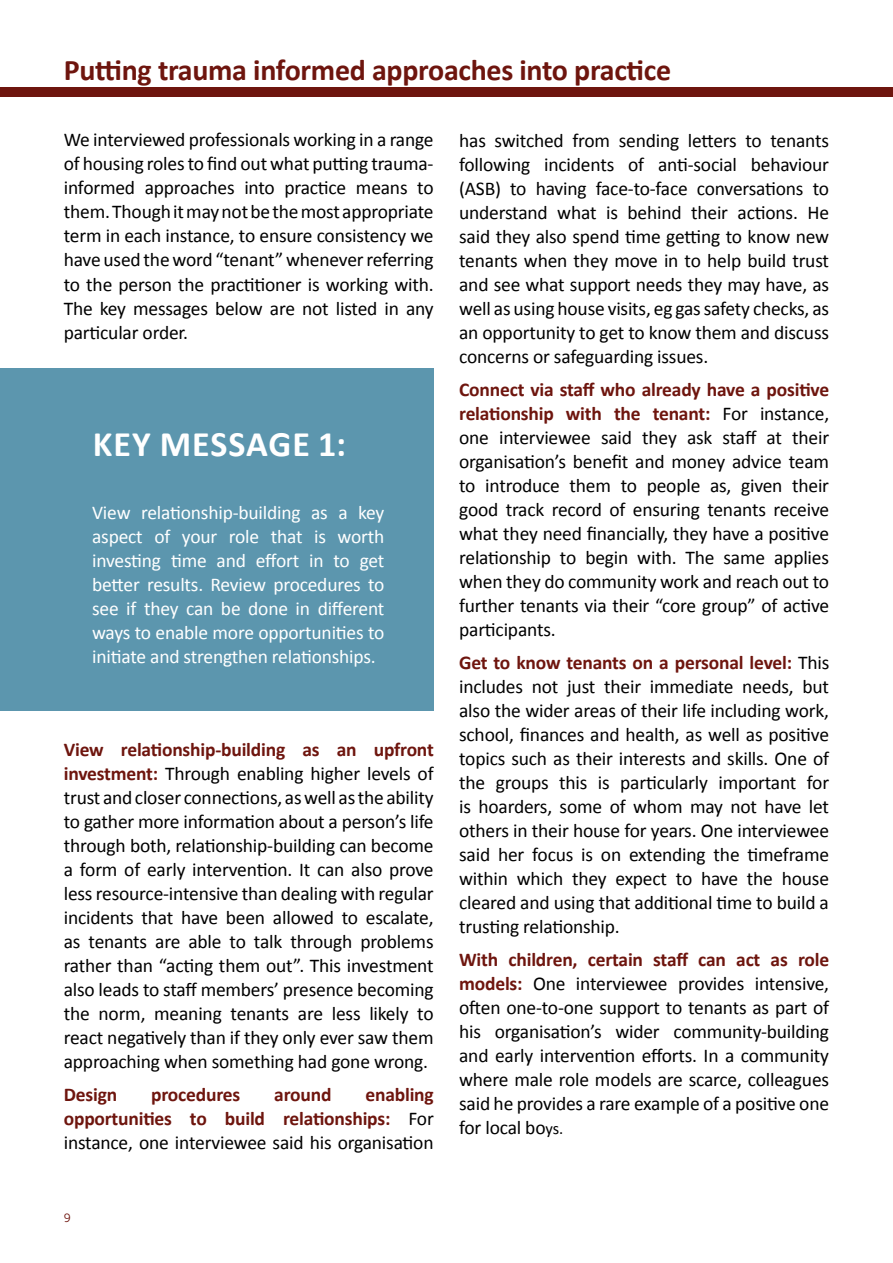
<style>
.page{position:relative;width:893px;height:1263px;background:#fff}
.page>*{position:absolute;margin:0;border:0;box-sizing:border-box;transform-origin:0 0}
.t1{font:700 36px "Calibri";letter-spacing:.03em;color:#fff}
.t2{font:700 30px "Calibri";letter-spacing:-.01em;color:#6e150e}
.t3{font:19.5px/24px "Calibri";letter-spacing:-.01em;color:#000;text-align:justify}
.t4{font:19.5px/24px "Calibri";letter-spacing:-.01em;color:#fff;text-align:justify}
.t5{font:700 19.5px "Calibri";letter-spacing:-.01em;color:#6e150e}
.t6{font:12px "Museo Sans 300";color:#6e150e}
.s1{font-weight:700;color:#6e150e}
.s2{font-size:16.5px}
</style>
<div class="page">
<div style="left:0;top:87px;width:893px;height:9px;background:#6e150e"></div>
<div style="left:0;top:369px;width:434px;height:342px;background:#5c96ae"></div>
<h2 class="t2" style="left:64px;top:49px;width:609px">Putting trauma informed approaches into practice</h2>
<p class="t3" style="left:64px;top:127px;width:371px">We interviewed professionals working in a range of housing roles to find out what putting trauma&shy;informed approaches into practice means to them. Though it may not be the most appropriate term in each instance, to ensure consistency we have used the word “tenant” whenever referring to the person the practitioner is working with.<br>The key messages below are not listed in any particular order.</p>
<h1 class="t1" style="left:93px;top:419px;width:255px">KEY MESSAGE 1:</h1>
<p class="t4" style="left:92px;top:500px;width:294px">View relationship-building as a key aspect of your role that is worth investing time and effort in to get better results. Review procedures to see if they can be done in different ways to enable more opportunities to initiate and strengthen relationships.</p>
<p class="t3" style="left:64px;top:737px;width:372px"><span class="s1">View relationship-building as an upfront investment:</span> Through enabling higher levels of trust and closer connections, as well as the ability to gather more information about a person’s life through both, relationship-building can become a form of early intervention. It can also prove less resource-intensive than dealing with regular incidents that have been allowed to escalate, as tenants are able to talk through problems rather than “acting them out”. This investment also leads to staff members’ presence becoming the norm, meaning tenants are less likely to react negatively than if they only ever saw them approaching when something had gone wrong.</p>
<p class="t5" style="left:64px;top:1081px;width:55px">Design</p>
<p class="t5" style="left:151px;top:1081px;width:91px">procedures</p>
<p class="t5" style="left:274px;top:1081px;width:59px">around</p>
<p class="t3" style="left:64px;top:1082px;width:372px;text-indent:302px"><span class="s1">enabling opportunities to build relationships:</span> For instance, one interviewee said his organisation</p>
<p class="t6" style="left:64px;top:1211px;width:9px">9</p>
<p class="t3" style="left:459px;top:128px;width:371px">has switched from sending letters to tenants following incidents of anti-social behaviour (ASB) to having face-to-face conversations to understand what is behind their actions. He said they also spend time getting to know new tenants when they move in to help build trust and see what support needs they may have, as well as using house visits, eg gas safety checks, as an opportunity to get to know them and discuss concerns or safeguarding issues.</p>
<p class="t3" style="left:459px;top:377px;width:372px"><span class="s1">Connect via staff who already have a positive relationship with the tenant:</span> For instance, one interviewee said they ask staff at their organisation’s benefit and money advice team to introduce them to people as, given their good track record of ensuring tenants receive what they need financially, they have a positive relationship to begin with. The same applies when they do community work and reach out to further tenants via their “core group” of active participants.</p>
<p class="t3" style="left:459px;top:650px;width:372px"><span class="s1">Get to know tenants on a personal level:</span> This includes not just their immediate needs, but also the wider areas of their life including work, school, finances and health, as well as positive topics such as their interests and skills. One of the groups this is particularly important for is hoarders, some of whom may not have let others in their house for years. One interviewee said her focus is on extending the timeframe within which they expect to have the house cleared and using that additional time to build a trusting relationship.</p>
<p class="t3" style="left:459px;top:947px;width:372px"><span class="s1">With children, certain staff can act as role models:</span> One interviewee provides intensive, often one-to-one support to tenants as part of his organisation’s wider community-building and early intervention efforts. In a community where male role models are scarce, colleagues said he provides a rare example of a positive one for local bo<span class="s2">ys.</span></p>
</div>
